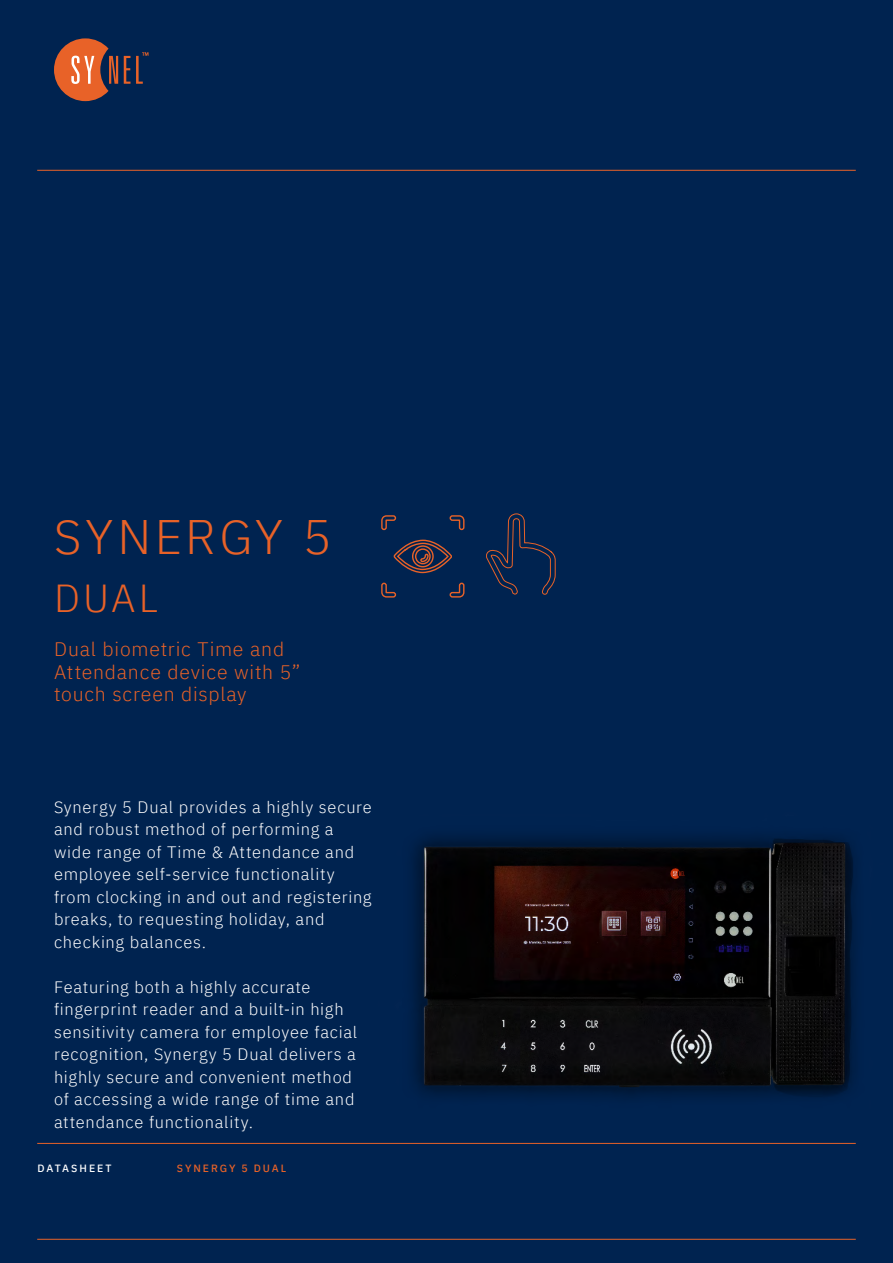
<style>
.page{position:relative;width:893px;height:1263px;background:#002350}
.page>*{position:absolute;margin:0;border:0;box-sizing:border-box;transform-origin:0 0}
.t1{font:300 48.3px "IBM Plex Sans";letter-spacing:.07em;color:#e86228}
.t2{font:300 39px "IBM Plex Sans";color:#e86228}
.t3{font:300 19.5px/22.5px "IBM Plex Sans";letter-spacing:.04em;color:#e86228}
.t4{font:300 16.5px/22.5px "IBM Plex Sans";letter-spacing:.045em;color:#fff}
.t5{font:500 10.5px "IBM Plex Sans";letter-spacing:.185em;color:#e86228}
.t6{font:500 10.5px "IBM Plex Sans";letter-spacing:.185em;color:#fff}
</style>
<div class="page">
<hr style="left:37px;top:1143px;width:819px;height:1px;background:#e86228">
<hr style="left:37px;top:1239px;width:819px;height:1px;background:#e86228">
<svg style="left:54px;top:38px;width:64px;height:63px"></svg>
<svg style="left:124px;top:56px;width:6px;height:28px"></svg>
<svg style="left:136px;top:52px;width:12px;height:32px"></svg>
<hr style="left:37px;top:170px;width:819px;height:1px;background:#e86228">
<svg style="left:449px;top:582px;width:16px;height:16px"></svg>
<svg style="left:449px;top:515px;width:16px;height:16px"></svg>
<svg style="left:381px;top:515px;width:16px;height:16px"></svg>
<svg style="left:381px;top:582px;width:16px;height:16px"></svg>
<svg style="left:394px;top:539px;width:58px;height:35px"></svg>
<svg style="left:486px;top:513px;width:70px;height:82px"></svg>
<img style="left:413px;top:836px;width:441px;height:262px">
<h1 class="t1" style="left:54px;top:500px;width:279px">SYNERGY 5</h1>
<h2 class="t2" style="left:54px;top:568px;width:106px">DUAL</h2>
<p class="t3" style="left:54px;top:637px;width:248px">Dual biometric Time and<br>Attendance device with 5” touch screen display</p>
<p class="t4" style="left:54px;top:794px;width:319px">Synergy 5 Dual provides a highly secure and robust method of performing a wide range of Time &amp; Attendance and employee self-service functionality from clocking in and out and registering breaks, to requesting holiday, and checking balances.</p>
<p class="t4" style="left:54px;top:974px;width:305px">Featuring both a highly accurate fingerprint reader and a built-in high sensitivity camera for employee facial recognition, Synergy 5 Dual delivers a highly secure and convenient method of accessing a wide range of time and attendance functionality.</p>
<p class="t6" style="left:38px;top:1160px;width:75px">DATASHEET</p>
<p class="t5" style="left:177px;top:1160px;width:111px">SYNERGY 5 DUAL</p>
</div>
